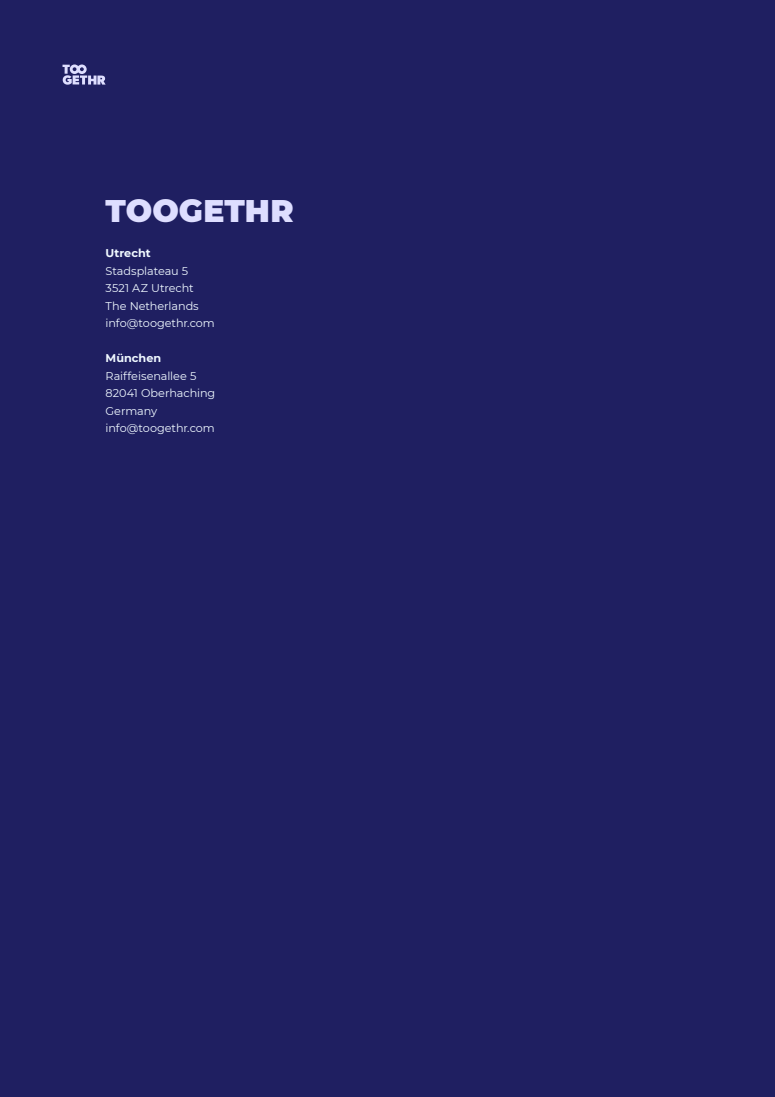
<style>
.page{position:relative;width:775px;height:1097px;background:#1f1f61}
.page>*{position:absolute;margin:0;border:0;box-sizing:border-box;transform-origin:0 0}
.TO_body{font:900 31.25px "Montserrat";color:#dedeff}
.TO_body-2{font:11.25px "Montserrat";letter-spacing:-.005em;color:#eff8ff}
.TO_body-3{font:700 11.25px "Montserrat";color:#eff8ff}
</style>
<div class="page">
<svg style="left:63px;top:64px;width:43px;height:21px"></svg>
<p class="TO_body" style="left:106px;top:188px;width:190px">TOOGETHR</p>
<p class="TO_body-3" style="left:106px;top:245px;width:47px">Utrecht</p>
<p class="TO_body-2" style="left:106px;top:263px;width:84px">Stadsplateau 5</p>
<p class="TO_body-2" style="left:106px;top:281px;width:90px">3521 AZ Utrecht</p>
<p class="TO_body-2" style="left:106px;top:298px;width:95px">The Netherlands</p>
<p class="TO_body-2" style="left:106px;top:316px;width:111px">info@toogethr.com</p>
<p class="TO_body-3" style="left:106px;top:350px;width:57px">München</p>
<p class="TO_body-2" style="left:106px;top:368px;width:92px">Raiffeisenallee 5</p>
<p class="TO_body-2" style="left:106px;top:386px;width:111px">82041 Oberhaching</p>
<p class="TO_body-2" style="left:106px;top:403px;width:53px">Germany</p>
<p class="TO_body-2" style="left:106px;top:421px;width:111px">info@toogethr.com</p>
</div>
